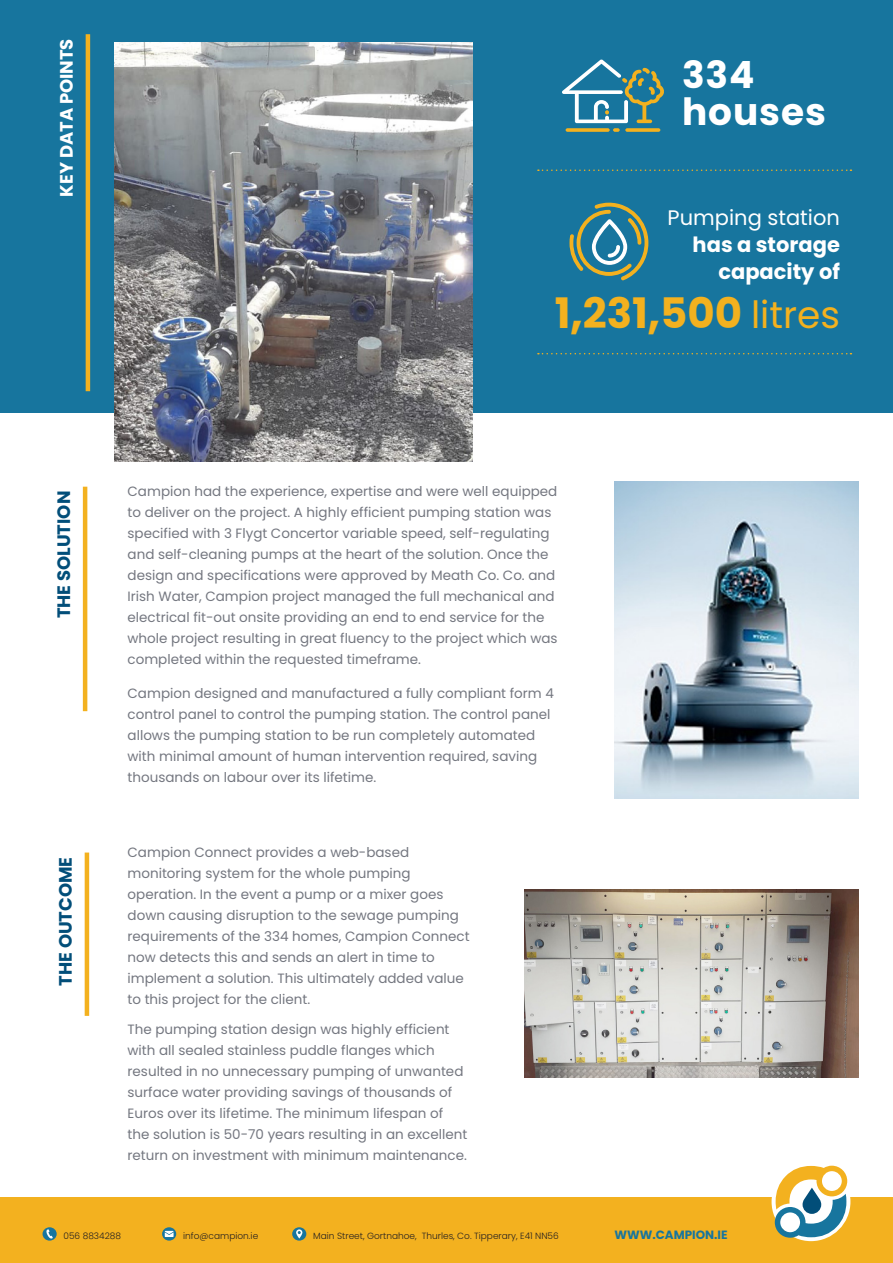
<style>
.page{position:relative;width:893px;height:1263px;background:#fff}
.page>*{position:absolute;margin:0;border:0;box-sizing:border-box;transform-origin:0 0}
.t1{font:700 42px "Poppins";color:#f3b11f}
.t2{font:700 37.5px "Poppins";letter-spacing:.025em;color:#fff}
.t3{font:700 21px "Poppins";color:#fff}
.t4{font:21px "Poppins";color:#fff}
.Heading_2{font:700 18px "Poppins";color:#024e79}
.Heading_2_Reverse{font:700 18px "Poppins";color:#fff}
.Paragraph{font:13.5px/21px "Poppins";color:#747780}
.t5{font:700 12px "Poppins";color:#17759e}
.t6{font:300 9px "Poppins";color:#231f20}
.s1{font-weight:400;font-size:37.5px}
</style>
<div class="page">
<img style="left:524px;top:890px;width:334px;height:188px">
<hr style="left:85px;top:852px;width:4px;height:164px;background:#f3b11f">
<div style="left:0;top:0;width:893px;height:412px;background:#17759e"></div>
<hr style="left:86px;top:34px;width:4px;height:357px;background:#f3b11f">
<svg style="left:538px;top:169px;width:313px;height:2px"></svg>
<svg style="left:538px;top:353px;width:313px;height:1px"></svg>
<img style="left:115px;top:42px;width:357px;height:419px">
<hr style="left:83px;top:487px;width:4px;height:224px;background:#f3b11f">
<svg style="left:562px;top:59px;width:102px;height:73px"></svg>
<svg style="left:625px;top:128px;width:35px;height:4px"></svg>
<svg style="left:569px;top:202px;width:80px;height:79px"></svg>
<img style="left:614px;top:481px;width:245px;height:317px">
<div style="left:0;top:1197px;width:893px;height:66px;background:#f3b11f"></div>
<div style="left:772px;top:1162px;width:78px;height:79px;background:#fff;border-radius:50%"></div>
<svg style="left:775px;top:1166px;width:72px;height:72px"></svg>
<svg style="left:43px;top:1227px;width:14px;height:13px"></svg>
<svg style="left:46px;top:1229px;width:7px;height:9px"></svg>
<svg style="left:162px;top:1227px;width:14px;height:13px"></svg>
<svg style="left:165px;top:1231px;width:9px;height:6px"></svg>
<svg style="left:292px;top:1227px;width:14px;height:13px"></svg>
<svg style="left:296px;top:1229px;width:6px;height:9px"></svg>
<p class="Heading_2_Reverse" style="left:56px;top:197px;width:160px;rotate:-90deg">KEY DATA POINTS</p>
<p class="t2" style="left:682px;top:53px;width:74px">334</p>
<p class="t2" style="left:682px;top:90px;width:146px">houses</p>
<p class="t4" style="left:668px;top:205px;width:174px">Pumping station</p>
<p class="t3" style="left:693px;top:232px;width:149px">has a storage</p>
<p class="t3" style="left:718px;top:259px;width:123px">capacity of</p>
<p class="t1" style="left:555px;top:289px;width:287px">1,231,500 <span class="s1">litres</span></p>
<p class="Heading_2" style="left:53px;top:618px;width:129px;rotate:-90deg">THE SOLUTION</p>
<p class="Paragraph" style="left:128px;top:481px;width:432px">Campion had the experience, expertise and were well equipped to deliver on the project. A highly efficient pumping station was specified with 3 Flygt Concertor variable speed, self-regulating and self-cleaning pumps at the heart of the solution. Once the design and specifications were approved by Meath Co. Co. and Irish Water, Campion project managed the full mechanical and electrical fit-out onsite providing an end to end service for the whole project resulting in great fluency to the project which was completed within the requested timeframe.</p>
<p class="Paragraph" style="left:128px;top:683px;width:428px">Campion designed and manufactured a fully compliant form 4 control panel to control the pumping station. The control panel allows the pumping station to be run completely automated with minimal amount of human intervention required, saving thousands on labour over its lifetime.</p>
<p class="Heading_2" style="left:55px;top:986px;width:130px;rotate:-90deg">THE OUTCOME</p>
<p class="Paragraph" style="left:128px;top:842px;width:344px">Campion Connect provides a web-based monitoring system for the whole pumping operation. In the event a pump or a mixer goes down causing disruption to the sewage pumping requirements of the 334 homes, Campion Connect now detects this and sends an alert in time to implement a solution. This ultimately added value to this project for the client.</p>
<p class="Paragraph" style="left:128px;top:1019px;width:341px">The pumping station design was highly efficient with all sealed stainless puddle flanges which resulted in no unnecessary pumping of unwanted surface water providing savings of thousands of Euros over its lifetime. The minimum lifespan of the solution is 50-70 years resulting in an excellent return on investment with minimum maintenance.</p>
<p class="t6" style="left:64px;top:1230px;width:59px">056 8834288</p>
<p class="t6" style="left:183px;top:1230px;width:77px">info@campion.ie</p>
<p class="t6" style="left:313px;top:1230px;width:247px">Main Street, Gortnahoe, Thurles, Co. Tipperary, E41 NN56</p>
<p class="t5" style="left:614px;top:1228px;width:115px">WWW.CAMPION.IE</p>
</div>
